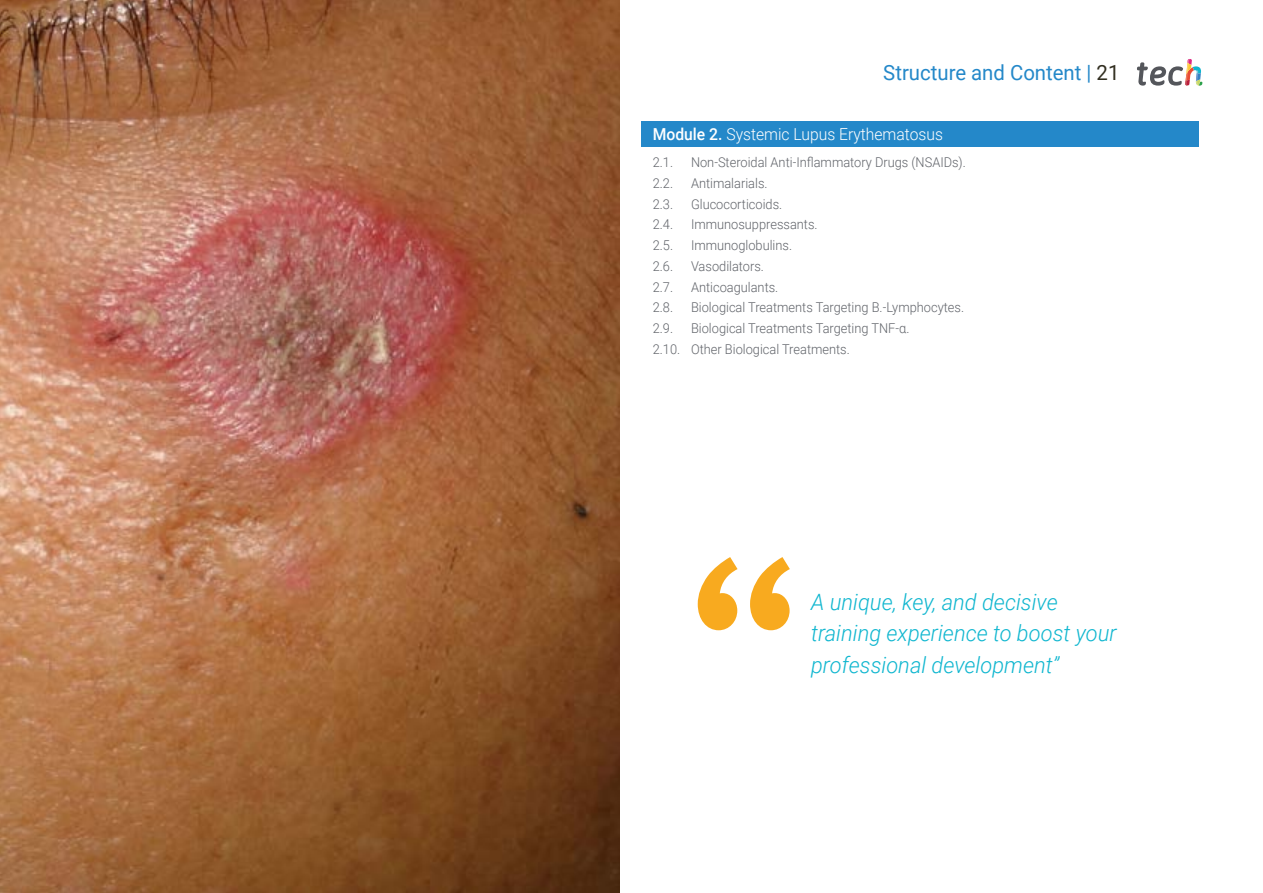
<style>
.page{position:relative;width:1263px;height:893px;background:#fff}
.page>*{position:absolute;margin:0;border:0;box-sizing:border-box;transform-origin:0 0}
.t1{font:italic 300 22.5px/31.5px "Roboto";color:#0fb6cf}
.t2{font:21px "Roboto";color:#2488c9}
.t3{font:300 16.5px "Roboto";color:#fff;scale:.95 1}
.t4{font:300 13.5px/20.7px "Roboto";color:#61646a;scale:.95 1}
.s1{color:#312e20}
.s2{font-weight:500}
</style>
<div class="page">
<img style="left:0;top:0;width:620px;height:893px">
<svg style="left:698px;top:557px;width:92px;height:73px"></svg>
<div style="left:642px;top:121px;width:557px;height:25px;background:#2488c9"></div>
<svg style="left:1137px;top:59px;width:65px;height:27px"></svg>
<h2 class="t2" style="left:883px;top:57px;width:238px">Structure and Content | <span class="s1">21</span></h2>
<p class="t3" style="left:653px;top:123px;width:307px"><span class="s2">Module 2.</span> Systemic Lupus Erythematosus</p>
<p class="t4" style="left:653px;top:151px;width:23px">2.1.</p>
<p class="t4" style="left:691px;top:151px;width:291px">Non-Steroidal Anti-Inflammatory Drugs (NSAIDs).</p>
<p class="t4" style="left:653px;top:172px;width:23px">2.2.</p>
<p class="t4" style="left:691px;top:172px;width:82px">Antimalarials.</p>
<p class="t4" style="left:653px;top:193px;width:23px">2.3.</p>
<p class="t4" style="left:691px;top:193px;width:98px">Glucocorticoids.</p>
<p class="t4" style="left:653px;top:214px;width:23px">2.4.</p>
<p class="t4" style="left:691px;top:214px;width:135px">Immunosuppressants.</p>
<p class="t4" style="left:653px;top:234px;width:23px">2.5.</p>
<p class="t4" style="left:691px;top:234px;width:108px">Immunoglobulins.</p>
<p class="t4" style="left:653px;top:255px;width:23px">2.6.</p>
<p class="t4" style="left:691px;top:255px;width:78px">Vasodilators.</p>
<p class="t4" style="left:653px;top:276px;width:23px">2.7.</p>
<p class="t4" style="left:691px;top:276px;width:93px">Anticoagulants.</p>
<p class="t4" style="left:653px;top:297px;width:23px">2.8.</p>
<p class="t4" style="left:691px;top:297px;width:289px">Biological Treatments Targeting B.-Lymphocytes.</p>
<p class="t4" style="left:653px;top:317px;width:23px">2.9.</p>
<p class="t4" style="left:653px;top:317px;width:272px;text-indent:38px">Biological Treatments Targeting TNF-α.<br>2.10. Other Biological Treatments.</p>
<h1 class="t1" style="left:811px;top:585px;width:307px">A unique, key, and decisive training experience to boost your professional development”</h1>
</div>
